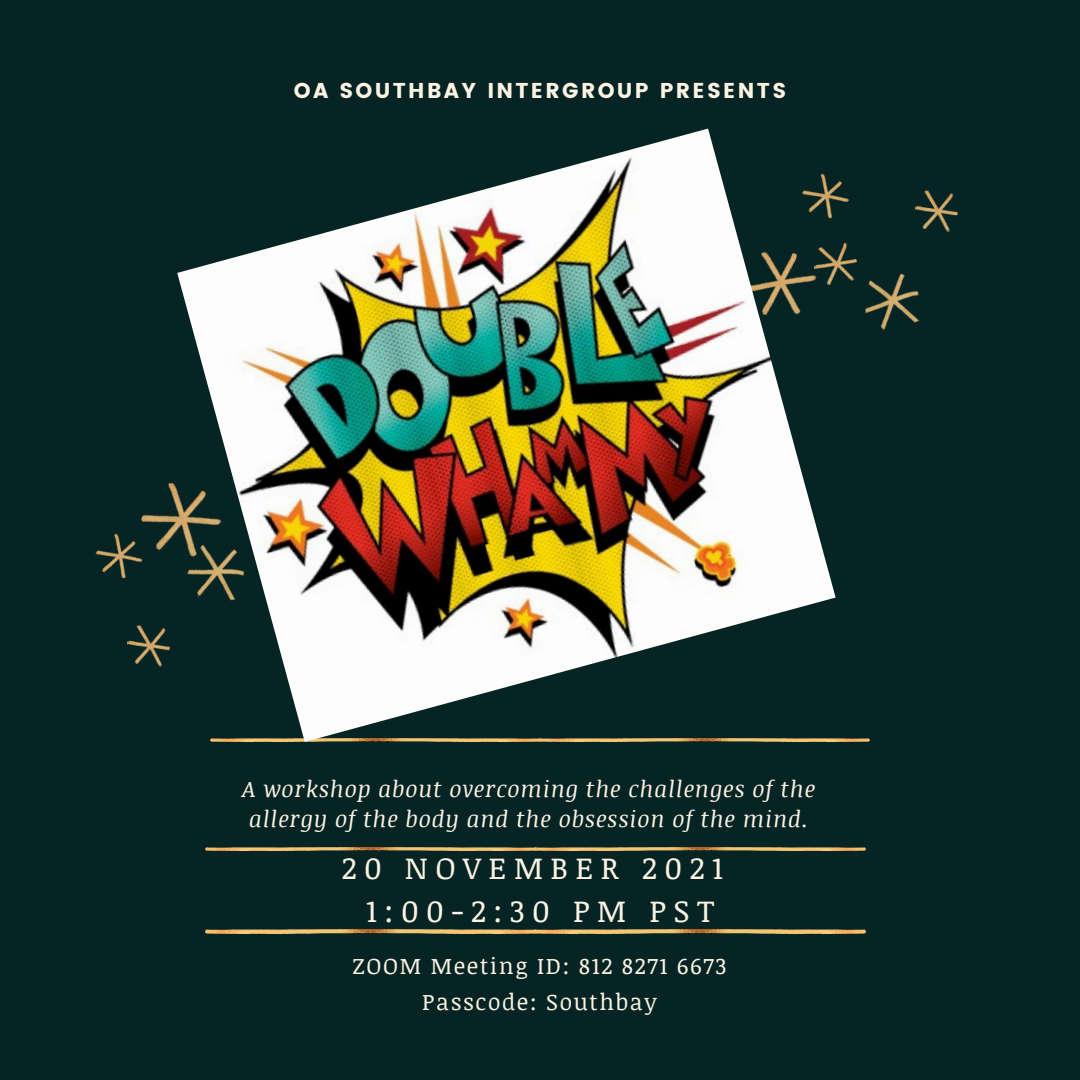
<style>
.page{position:relative;width:1080px;height:1080px;background:#062424}
.page>*{position:absolute;margin:0;border:0;box-sizing:border-box;transform-origin:0 0}
.t1{font:30.9px "Noticia Text";letter-spacing:.24em;color:#fbf3e4}
.t2{font:italic 22.8px/30.2px "Noticia Text";letter-spacing:.04em;color:#fbf3e4}
.t3{font:22.8px "Noticia Text";letter-spacing:.075em;color:#fbf3e4}
.t4{font:21.45px "Poppins";letter-spacing:.11em;color:#fbf3e4}
</style>
<div class="page">
<img style="left:836px;top:738px;width:34px;height:4px">
<img style="left:205px;top:847px;width:164px;height:4px">
<img style="left:369px;top:847px;width:329px;height:4px">
<img style="left:698px;top:847px;width:167px;height:4px">
<img style="left:205px;top:930px;width:164px;height:3px">
<img style="left:369px;top:930px;width:329px;height:3px">
<img style="left:698px;top:930px;width:167px;height:3px">
<img style="left:865px;top:273px;width:55px;height:58px">
<img style="left:140px;top:482px;width:37px;height:68px">
<img style="left:836px;top:181px;width:13px;height:22px">
<img style="left:95px;top:527px;width:53px;height:52px">
<img style="left:836px;top:242px;width:21px;height:39px">
<img style="left:915px;top:190px;width:43px;height:42px">
<img style="left:127px;top:625px;width:43px;height:42px">
<img style="left:177px;top:129px;width:659px;height:613px">
<p class="t4" style="left:294px;top:78px;width:494px">OA SOUTHBAY INTERGROUP PRESENTS</p>
<p class="t2" style="left:243px;top:772px;width:574px">A workshop about overcoming the challenges of the allergy of the body and the obsession of the mind.</p>
<p class="t1" style="left:342px;top:845px;width:383px">20 NOVEMBER 2021</p>
<p class="t1" style="left:366px;top:889px;width:350px">1:00-2:30 PM PST</p>
<p class="t3" style="left:352px;top:950px;width:376px">ZOOM Meeting ID: 812 8271 6673</p>
<p class="t3" style="left:422px;top:986px;width:236px">Passcode: Southbay</p>
</div>
